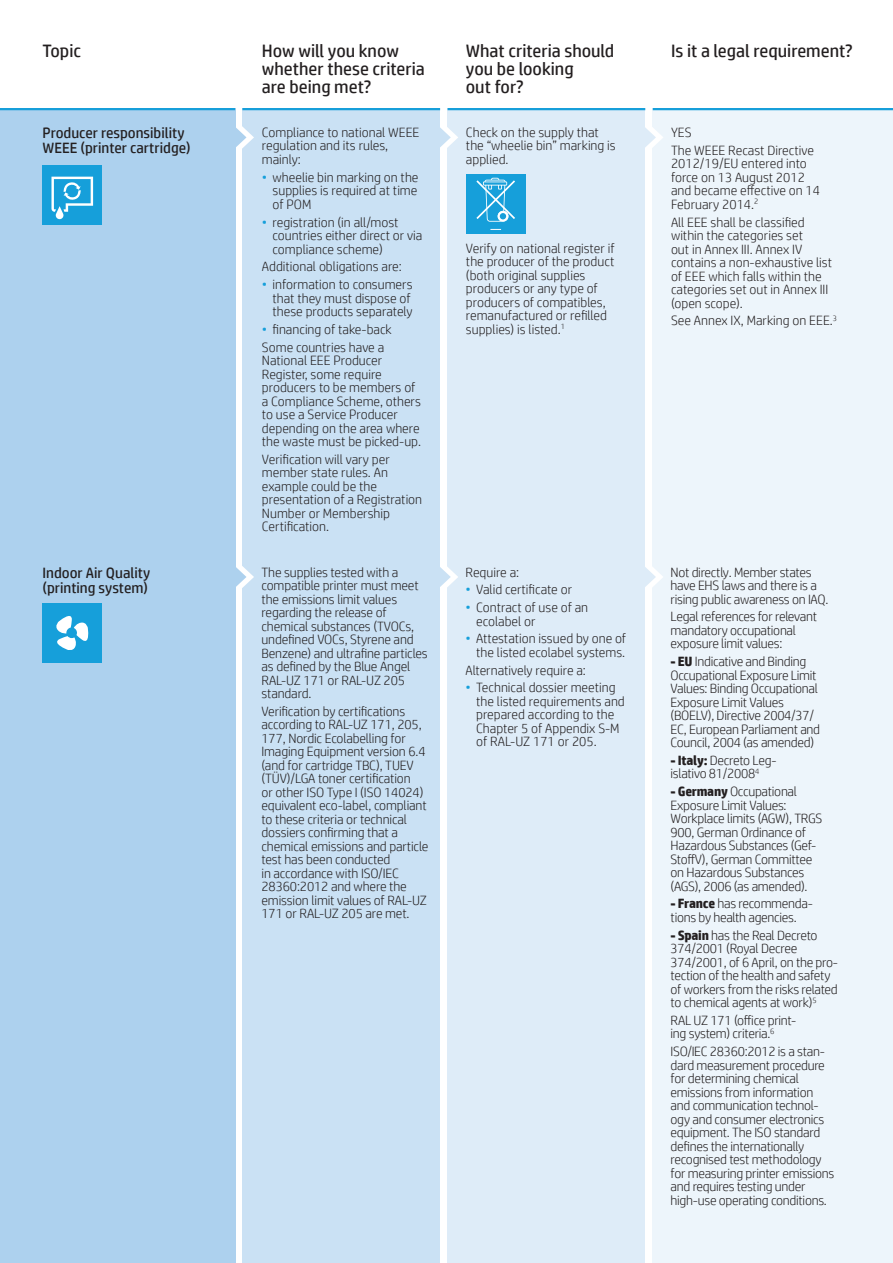
<style>
.page{position:relative;width:893px;height:1263px;background:#fff}
.page>*{position:absolute;margin:0;border:0;box-sizing:border-box;transform-origin:0 0}
.t1{font:18px/18px "HP Simplified";color:#231f20}
.t2{font:15px/15px "HP Simplified";color:#231f20}
.t3{font:300 13.5px/13.5px "HP Simplified";letter-spacing:-.01em;color:#231f20}
.s1{color:#169fda}
.s2{font-weight:700}
</style>
<div class="page">
<div style="left:0;top:108px;width:235px;height:1155px;background:#add1ee"></div>
<div style="left:43px;top:165px;width:59px;height:60px;background:#169fda"></div>
<svg style="left:51px;top:177px;width:42px;height:42px"></svg>
<div style="left:43px;top:603px;width:59px;height:60px;background:#169fda"></div>
<svg style="left:56px;top:616px;width:33px;height:34px"></svg>
<div style="left:242px;top:108px;width:198px;height:1155px;background:#cae1f4"></div>
<div style="left:448px;top:108px;width:197px;height:1155px;background:#deecf8"></div>
<div style="left:653px;top:108px;width:240px;height:1155px;background:#edf5fb"></div>
<hr style="left:0;top:108px;width:235px;height:2px;background:#169fda">
<hr style="left:242px;top:108px;width:198px;height:2px;background:#169fda">
<hr style="left:448px;top:108px;width:197px;height:2px;background:#169fda">
<hr style="left:653px;top:108px;width:240px;height:2px;background:#169fda">
<svg style="left:235px;top:126px;width:19px;height:23px"></svg>
<svg style="left:235px;top:566px;width:19px;height:22px"></svg>
<svg style="left:440px;top:566px;width:18px;height:22px"></svg>
<svg style="left:645px;top:566px;width:18px;height:22px"></svg>
<svg style="left:440px;top:126px;width:18px;height:23px"></svg>
<svg style="left:645px;top:126px;width:18px;height:23px"></svg>
<div style="left:466px;top:174px;width:59px;height:60px;background:#169fda"></div>
<svg style="left:476px;top:178px;width:39px;height:44px"></svg>
<h1 class="t1" style="left:43px;top:42px;width:40px">Topic</h1>
<h1 class="t1" style="left:262px;top:42px;width:164px">How will you know whether these criteria are being met?</h1>
<h1 class="t1" style="left:466px;top:42px;width:150px">What criteria should you be looking<br>out for?</h1>
<h1 class="t1" style="left:671px;top:42px;width:183px">Is it a legal requirement?</h1>
<p class="t2" style="left:43px;top:125px;width:150px">Producer responsibility<br>WEEE (printer cartridge)</p>
<p class="t3" style="left:466px;top:125px;width:151px">Check on the supply that the “wheelie bin” marking is applied.</p>
<p class="t3" style="left:262px;top:125px;width:159px">Compliance to national WEEE regulation and its rules, mainly:</p>
<p class="t3" style="left:273px;top:170px;width:147px;text-align:justify;text-indent:-11px"><span class="s1">•</span> wheelie bin marking on the supplies is required at time of POM</p>
<p class="t3" style="left:273px;top:215px;width:151px;text-indent:-11px"><span class="s1">•</span> registration (in all/most countries either direct or via compliance scheme)</p>
<p class="t3" style="left:262px;top:259px;width:141px">Additional obligations are:</p>
<p class="t3" style="left:273px;top:277px;width:142px;text-indent:-11px"><span class="s1">•</span> information to consumers that they must dispose of these products separately</p>
<p class="t3" style="left:262px;top:320px;width:131px;line-height:17.7px"><span class="s1">•</span> financing of take-back<br>Some countries have a</p>
<p class="t3" style="left:262px;top:353px;width:161px">National EEE Producer<br>Register, some require producers to be members of a Compliance Scheme, others to use a Service Producer depending on the area where the waste must be picked-up.</p>
<p class="t3" style="left:262px;top:452px;width:162px">Verification will vary per member state rules. An example could be the presentation of a Registration<br>Number or Membership<br>Certification.</p>
<p class="t3" style="left:262px;top:565px;width:168px">The supplies tested with a compatible printer must meet the emissions limit values regarding the release of chemical substances (TVOCs, undefined VOCs, Styrene and<br>Benzene) and ultrafine particles as defined by the Blue Angel<br>RAL-UZ 171 or RAL-UZ 205 standard.</p>
<p class="t3" style="left:262px;top:704px;width:168px">Verification by certifications according to RAL-UZ 171, 205,<br>177, Nordic Ecolabelling for<br>Imaging Equipment version 6.4 (and for cartridge TBC), TUEV (TÜV)/LGA toner certification<br>or other ISO Type I (ISO 14024) equivalent eco-label, compliant to these criteria or technical dossiers confirming that a chemical emissions and particle test has been conducted<br>in accordance with ISO/IEC<br>28360:2012 and where the emission limit values of RAL-UZ<br>171 or RAL-UZ 205 are met.</p>
<p class="t3" style="left:671px;top:123px;width:144px;line-height:17.7px">YES<br>The WEEE Recast Directive</p>
<p class="t3" style="left:671px;top:156px;width:150px">2012/19/EU entered into force on 13 August 2012 and became effective on 14<br>February 2014.<sup>2</sup></p>
<p class="t3" style="left:671px;top:215px;width:162px">All EEE shall be classified within the categories set<br>out in Annex III. Annex IV contains a non-exhaustive list of EEE which falls within the categories set out in Annex III (open scope).</p>
<p class="t3" style="left:671px;top:313px;width:168px">See Annex IX, Marking on EEE.<sup>3</sup></p>
<p class="t3" style="left:466px;top:241px;width:150px">Verify on national register if the producer of the product (both original supplies producers or any type of producers of compatibles, remanufactured or refilled supplies) is listed.<sup>1</sup></p>
<p class="t3" style="left:671px;top:565px;width:159px">Not directly. Member states have EHS laws and there is a rising public awareness on IAQ.</p>
<p class="t3" style="left:671px;top:609px;width:148px">Legal references for relevant mandatory occupational exposure limit values:</p>
<p class="t3" style="left:671px;top:654px;width:151px"><span class="s2">- EU</span> Indicative and Binding<br>Occupational Exposure Limit<br>Values: Binding Occupational<br>Exposure Limit Values (BOELV), Directive 2004/37/<br>EC, European Parliament and<br>Council, 2004 (as amended)</p>
<p class="t3" style="left:671px;top:753px;width:107px"><span class="s2">- Italy:</span> Decreto Leg&shy;islativo 81/2008<sup>4</sup></p>
<p class="t3" style="left:671px;top:784px;width:153px"><span class="s2">- Germany</span> Occupational<br>Exposure Limit Values:<br>Workplace limits (AGW), TRGS<br>900, German Ordinance of<br>Hazardous Substances (Gef-<br>StoffV), German Committee on Hazardous Substances (AGS), 2006 (as amended).</p>
<p class="t3" style="left:671px;top:896px;width:144px"><span class="s2">- France</span> has recommenda&shy;tions by health agencies.</p>
<p class="t3" style="left:671px;top:928px;width:169px"><span class="s2">- Spain</span> has the Real Decreto<br>374/2001 (Royal Decree<br>374/2001, of 6 April, on the pro&shy;tection of the health and safety of workers from the risks related to chemical agents at work)<sup>5</sup></p>
<p class="t3" style="left:671px;top:1013px;width:127px">RAL UZ 171 (office print&shy;ing system) criteria.<sup>6</sup></p>
<p class="t3" style="left:671px;top:1044px;width:165px">ISO/IEC 28360:2012 is a stan&shy;dard measurement procedure for determining chemical emissions from information and communication technol&shy;ogy and consumer electronics equipment. The ISO standard defines the internationally recognised test methodology for measuring printer emissions and requires testing under high-use operating conditions.</p>
<p class="t2" style="left:43px;top:565px;width:109px">Indoor Air Quality (printing system)</p>
<p class="t3" style="left:466px;top:565px;width:55px">Require a:</p>
<p class="t3" style="left:466px;top:582px;width:108px"><span class="s1">•</span> Valid certificate or</p>
<p class="t3" style="left:476px;top:600px;width:114px;text-indent:-11px"><span class="s1">•</span> Contract of use of an ecolabel or</p>
<p class="t3" style="left:466px;top:631px;width:162px;text-align:right"><span class="s1">•</span> Attestation issued by one of the listed ecolabel systems.</p>
<p class="t3" style="left:466px;top:663px;width:122px">Alternatively require a:</p>
<p class="t3" style="left:476px;top:680px;width:150px;text-indent:-11px"><span class="s1">•</span> Technical dossier meeting the listed requirements and prepared according to the<br>Chapter 5 of Appendix S-M of RAL-UZ 171 or 205.</p>
</div>
